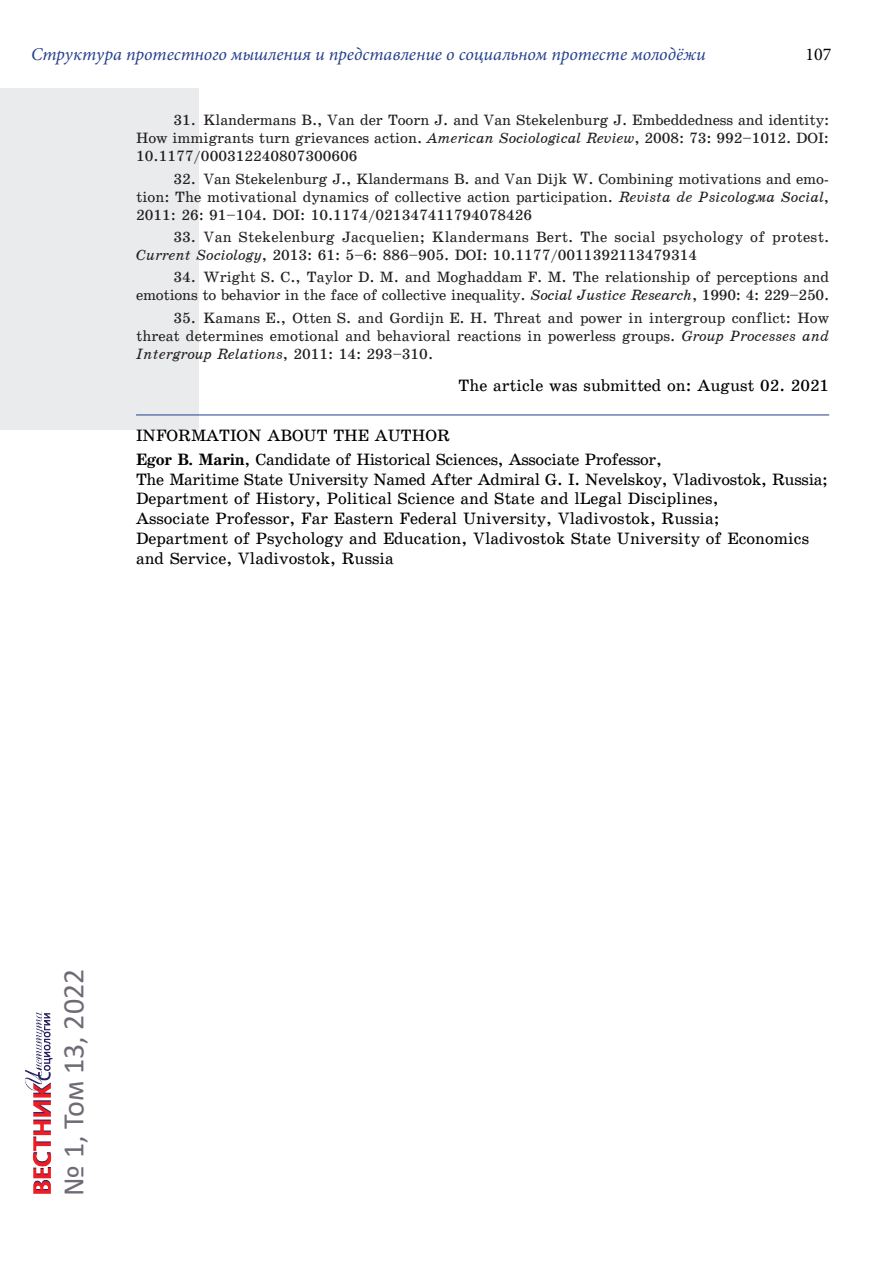
<style>
.page{position:relative;width:893px;height:1263px;background:#fff}
.page>*{position:absolute;margin:0;border:0;box-sizing:border-box;transform-origin:0 0}
.t1{font:30px "Calibri";color:#706a75}
.t2{font:italic 18px "Minion Pro";letter-spacing:-.005em;color:#25408b}
.t3{font:18px "Minion Pro";color:#000}
.Сведения_об_авторе_2{font:16.5px/19.8px "School Book C";color:#000}
.После_Литературы_Анг{font:16.5px "School Book C";color:#000}
.Сведения_об_авторе{font:16.5px "School Book C";color:#000}
.t4{font:15px/18px "School Book C";color:#231f20;text-align:justify}
.t5{font:15px/18px "School Book C";letter-spacing:.02em;color:#231f20}
.s1{font-family:"School Book C Italic"}
.s2{font-family:"School Book C Bold"}
</style>
<div class="page">
<div style="left:0;top:88px;width:198px;height:341px;background:#eaebed"></div>
<hr style="left:136px;top:415px;width:693px;height:1px;background:#25408b">
<img style="left:24px;top:1011px;width:29px;height:183px">
<p class="t2" style="left:31px;top:42px;width:676px">Структура протестного мышления и представление о социальном протесте молодёжи</p>
<p class="t3" style="left:805px;top:42px;width:27px">107</p>
<p class="t4" style="left:136px;top:112px;width:695px;text-indent:37px">31. Klandermans B., Van der Toorn J. and Van Stekelenburg J. Embeddedness and identity:<br>How immigrants turn grievances action. <span class="s1">American Sociological Review</span>, 2008: 73: 992–1012. DOI:<br>10.1177/000312240807300606</p>
<p class="t4" style="left:136px;top:170px;width:695px;text-indent:37px">32. Van Stekelenburg J., Klandermans B. and Van Dijk W. Combining motivations and emo&shy;tion: The motivational dynamics of collective action participation. <span class="s1">Revista de Psicologìa Social</span>, 2011: 26: 91–104. DOI: 10.1174/021347411794078426</p>
<p class="t5" style="left:136px;top:228px;width:695px;text-indent:37px">33. Van Stekelenburg Jacquelien; Klandermans Bert. The social psychology of protest.<br><span class="s1">Current Sociology</span>, 2013: 61: 5–6: 886–905. DOI: 10.1177/0011392113479314</p>
<p class="t4" style="left:136px;top:268px;width:695px;text-align:right">34. Wright S. C., Taylor D. M. and Moghaddam F. M. The relationship of perceptions and emotions to behavior in the face of collective inequality. <span class="s1">Social Justice Research</span>, 1990: 4: 229–250.</p>
<p class="t4" style="left:136px;top:309px;width:695px;text-indent:37px">35. Kamans E., Otten S. and Gordijn E. H. Threat and power in intergroup conflict: How threat determines emotional and behavioral reactions in powerless groups. <span class="s1">Group Processes and Intergroup Relations</span>, 2011: 14: 293–310.</p>
<p class="После_Литературы_Анг" style="left:459px;top:377px;width:372px">The article was submitted on: August 02. 2021</p>
<p class="Сведения_об_авторе" style="left:136px;top:426px;width:315px">INFORMATION ABOUT THE AUTHOR</p>
<p class="Сведения_об_авторе_2" style="left:136px;top:449px;width:693px"><span class="s2">Egor B. Marin</span>, Candidate of Historical Sciences, Associate Professor,<br>The Maritime State University Named After Admiral G. I. Nevelskoy, Vladivostok, Russia; Department of History, Political Science and State and lLegal Disciplines,<br>Associate Professor, Far Eastern Federal University, Vladivostok, Russia;<br>Department of Psychology and Education, Vladivostok State University of Economics and Service, Vladivostok, Russia</p>
<h1 class="t1" style="left:53px;top:1196px;width:229px;rotate:-90deg">№ 1, Том 13, 2022</h1>
</div>
